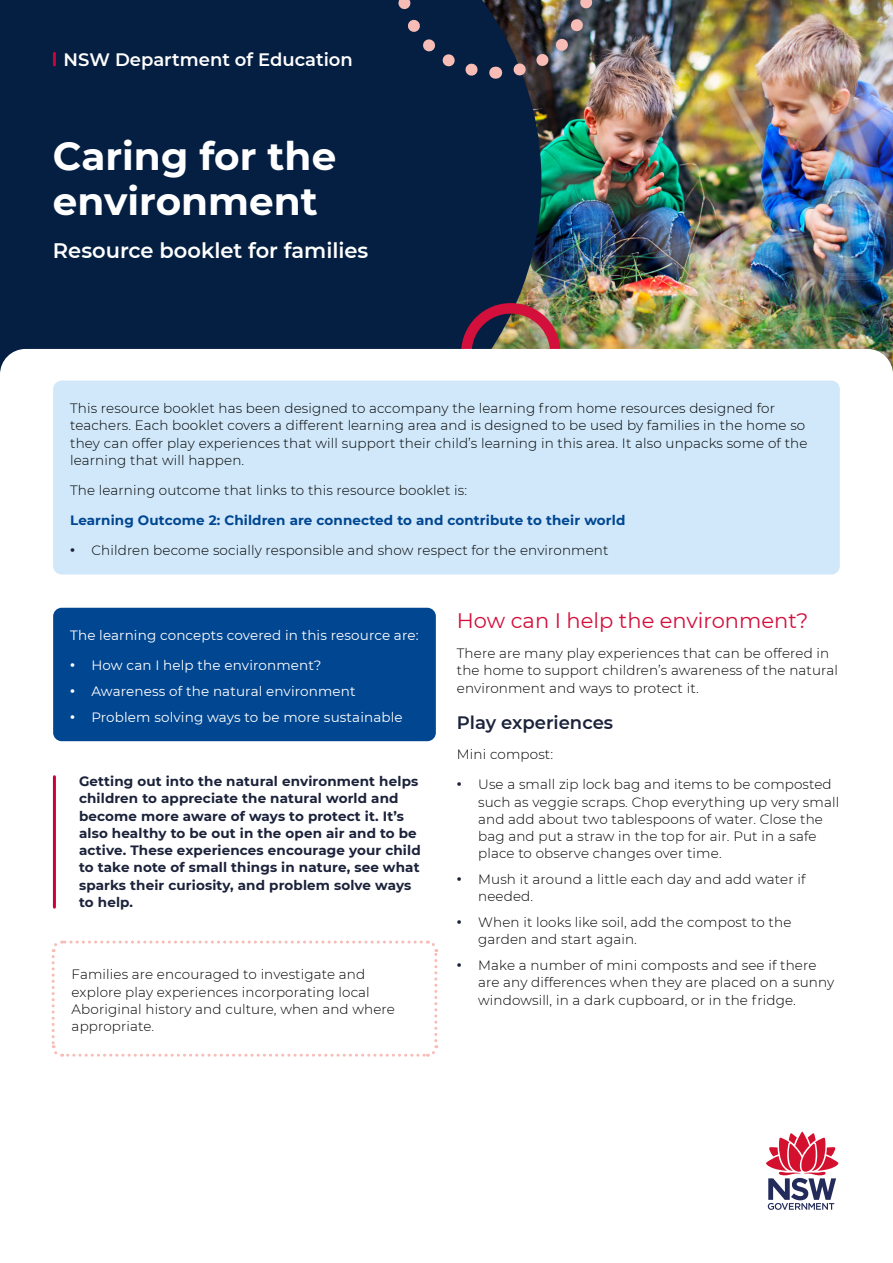
<style>
.page{position:relative;width:893px;height:1263px;background:#fff}
.page>*{position:absolute;margin:0;border:0;box-sizing:border-box;transform-origin:0 0}
.Cover_Heading{font:700 39px/45px "Montserrat";color:#fff}
.Subheading{font:600 21px "Montserrat";color:#fff}
.Body_Heading{font:21px "Montserrat";color:#d30f3b}
.t1{font:600 18px "Montserrat";color:#fff}
.Body_Heading_2{font:600 18px "Montserrat";color:#1b223a}
.Body_2{font:300 13.5px/17.2px "Montserrat";letter-spacing:.01em;color:#000}
.Pull_out_-_Paragraph{font:700 13.5px/17.2px "Montserrat";letter-spacing:.01em;color:#1b223a}
.Body_2-2{font:13.5px "Montserrat";letter-spacing:.01em;color:#fff}
.Body_2-3{font:700 13.5px "Montserrat";letter-spacing:.01em;color:#004691}
.s1{font-weight:900;color:#1b223a}
.s2{font-weight:900}
</style>
<div class="page">
<img style="left:541px;top:0;width:352px;height:369px">
<div style="left:0;top:0;width:541px;height:369px;background:#051f42"></div>
<div style="left:461px;top:303px;width:100px;height:99px;border:10px solid #d30f3b;border-radius:50%"></div>
<div style="left:0;top:349px;width:893px;height:914px;background:#fff;border-radius:26px"></div>
<svg style="left:53px;top:53px;width:3px;height:12px"></svg>
<svg style="left:766px;top:1131px;width:73px;height:79px"></svg>
<svg style="left:390px;top:0;width:106px;height:85px;background:#152949"></svg>
<img style="left:505px;top:0;width:97px;height:84px">
<div style="left:53px;top:608px;width:383px;height:133px;background:#004691;border-radius:9px"></div>
<svg style="left:51px;top:940px;width:388px;height:117px"></svg>
<div style="left:53px;top:381px;width:787px;height:193px;background:#d0e8f9;border-radius:9px"></div>
<hr style="left:53px;top:777px;width:3px;height:130px;background:#cf0038">
<p class="t1" style="left:64px;top:47px;width:291px">NSW Department of Education</p>
<h1 class="Cover_Heading" style="left:53px;top:132px;width:285px">Caring for the environment</h1>
<h2 class="Subheading" style="left:53px;top:236px;width:317px">Resource booklet for families</h2>
<p class="Body_2" style="left:70px;top:399px;width:739px">This resource booklet has been designed to accompany the learning from home resources designed for teachers. Each booklet covers a different learning area and is designed to be used by families in the home so they can offer play experiences that will support their child’s learning in this area. It also unpacks some of the learning that will happen.</p>
<p class="Body_2" style="left:70px;top:481px;width:398px">The learning outcome that links to this resource booklet is:</p>
<p class="Body_2-3" style="left:70px;top:510px;width:557px">Learning Outcome 2: Children are connected to and contribute to their world</p>
<p class="Body_2" style="left:70px;top:541px;width:540px"><span class="s1">∙</span> Children become socially responsible and show respect for the environment</p>
<p class="Body_2-2" style="left:70px;top:626px;width:350px">The learning concepts covered in this resource are:</p>
<p class="Body_2-2" style="left:70px;top:656px;width:253px"><span class="s2">∙</span> How can I help the environment?</p>
<p class="Body_2-2" style="left:70px;top:682px;width:287px"><span class="s2">∙</span> Awareness of the natural environment</p>
<p class="Body_2-2" style="left:70px;top:708px;width:334px"><span class="s2">∙</span> Problem solving ways to be more sustainable</p>
<p class="Pull_out_-_Paragraph" style="left:79px;top:772px;width:343px">Getting out into the natural environment helps children to appreciate the natural world and become more aware of ways to protect it. It’s also healthy to be out in the open air and to be active. These experiences encourage your child to take note of small things in nature, see what sparks their curiosity, and problem solve ways to help.</p>
<p class="Body_2" style="left:72px;top:965px;width:325px">Families are encouraged to investigate and explore play experiences incorporating local Aboriginal history and culture, when and where appropriate.</p>
<h3 class="Body_Heading" style="left:457px;top:606px;width:353px">How can I help the environment?</h3>
<p class="Body_2" style="left:457px;top:644px;width:383px">There are many play experiences that can be offered in the home to support children’s awareness of the natural environment and ways to protect it.</p>
<h4 class="Body_Heading_2" style="left:457px;top:710px;width:158px">Play experiences</h4>
<p class="Body_2" style="left:457px;top:745px;width:98px">Mini compost:</p>
<p class="Body_2" style="left:478px;top:775px;width:362px;text-indent:-21px"><span class="s1">∙</span> Use a small zip lock bag and items to be composted such as veggie scraps. Chop everything up very small and add about two tablespoons of water. Close the bag and put a straw in the top for air. Put in a safe place to observe changes over time.</p>
<p class="Body_2" style="left:478px;top:870px;width:329px;text-indent:-21px"><span class="s1">∙</span> Mush it around a little each day and add water if needed.</p>
<p class="Body_2" style="left:478px;top:913px;width:315px;text-indent:-21px"><span class="s1">∙</span> When it looks like soil, add the compost to the garden and start again.</p>
<p class="Body_2" style="left:478px;top:956px;width:358px;text-indent:-21px"><span class="s1">∙</span> Make a number of mini composts and see if there are any differences when they are placed on a sunny windowsill, in a dark cupboard, or in the fridge.</p>
</div>
